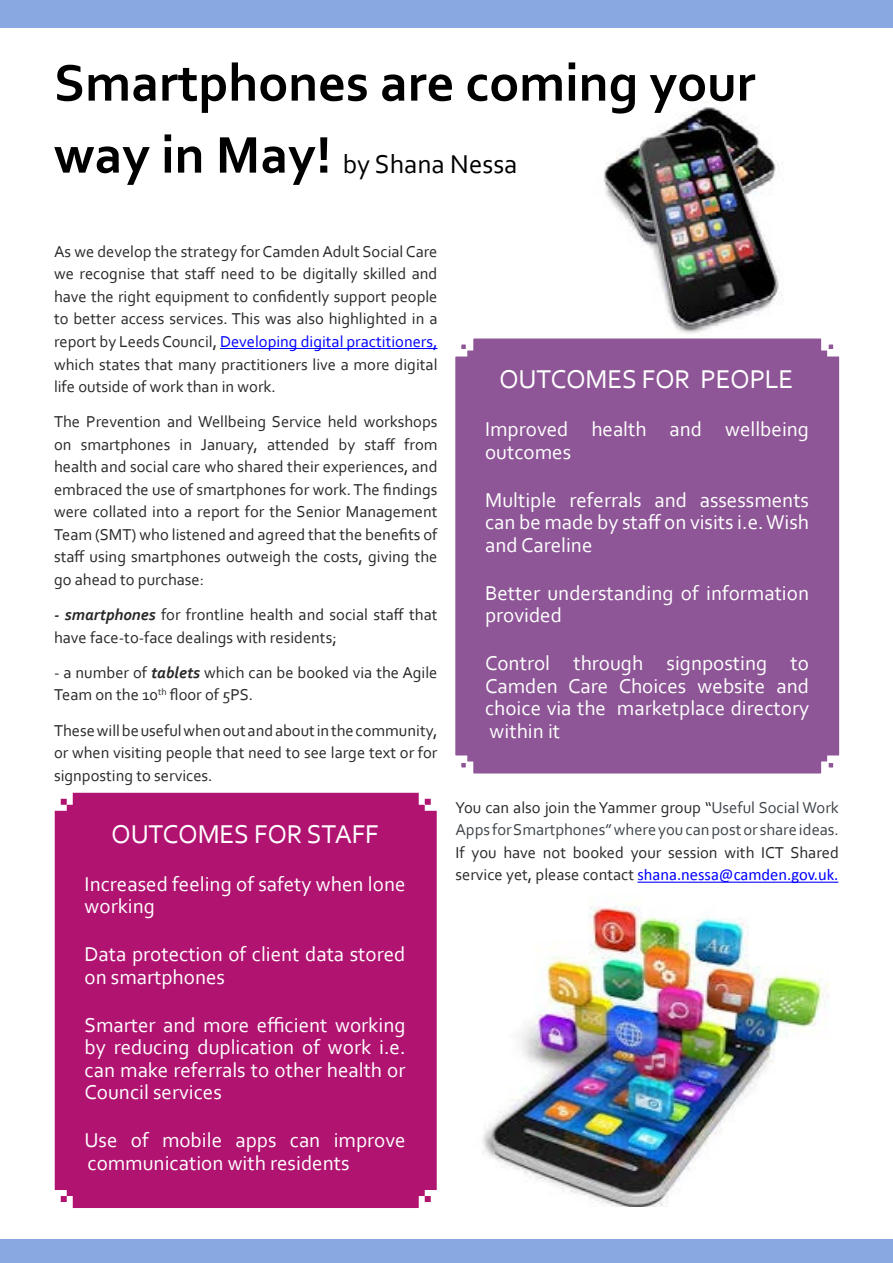
<style>
.page{position:relative;width:893px;height:1263px;background:#fff}
.page>*{position:absolute;margin:0;border:0;box-sizing:border-box;transform-origin:0 0}
.t1{font:700 54px "Corbel";color:#000}
.t2{font:27px "Corbel";letter-spacing:-.01em;color:#fff}
.t3{font:27px "Corbel";color:#000}
.t4{font:21px/22.5px "Corbel";color:#fff}
.t5{font:16.5px/22.5px "Corbel";color:#292829;text-align:justify}
.t6{font:16.5px/22.5px "Corbel";color:#3e444a}
.t7{font:16.5px "Calibri";color:#00f}
.s1{font-weight:700;font-size:54px}
.s2{color:#00f}
.s3{font-weight:700;font-style:italic}
.s4{color:#292829}
.s5{font-family:"Corbel";color:#292829}
</style>
<div class="page">
<div style="left:0;top:0;width:893px;height:28px;background:#89a8e1"></div>
<div style="left:0;top:1239px;width:893px;height:24px;background:#89a8e1"></div>
<img style="left:603px;top:107px;width:177px;height:227px">
<hr style="left:220px;top:348px;width:217px;height:1px;background:#00f">
<hr style="left:637px;top:882px;width:201px;height:1px;background:#00f">
<div style="left:55px;top:793px;width:382px;height:415px;background:#b11371"></div>
<div style="left:455px;top:338px;width:385px;height:436px;background:#8e5697"></div>
<img style="left:482px;top:904px;width:347px;height:302px">
<h1 class="t1" style="left:54px;top:49px;width:703px">Smartphones are coming your</h1>
<h2 class="t3" style="left:54px;top:147px;width:465px"><span class="s1">way in May!</span> by Shana Nessa</h2>
<p class="t5" style="left:54px;top:240px;width:385px">As we develop the strategy for Camden Adult Social Care we recognise that staff need to be digitally skilled and have the right equipment to confidently support people to better access services. This was also highlighted in a report by Leeds Council, <span class="s2">Developing digital practitioners, </span>which states that many practitioners live a more digital life outside of work than in work.</p>
<p class="t5" style="left:54px;top:410px;width:385px">The Prevention and Wellbeing Service held workshops on smartphones in January, attended by staff from health and social care who shared their experiences, and embraced the use of smartphones for work. The findings were collated into a report for the Senior Management Team (SMT) who listened and agreed that the benefits of staff using smartphones outweigh the costs, giving the go ahead to purchase:</p>
<p class="t5" style="left:54px;top:603px;width:385px"><span class="s3">- smartphones</span> for frontline health and social staff that have face-to-face dealings with residents;</p>
<p class="t5" style="left:54px;top:661px;width:385px">- a number of <span class="s3">tablets</span> which can be booked via the Agile<br>Team on the 10<sup>th</sup> floor of 5PS.</p>
<p class="t5" style="left:54px;top:718px;width:385px">These will be useful when out and about in the community, or when visiting people that need to see large text or for signposting to services.</p>
<h2 class="t2" style="left:111px;top:817px;width:269px">OUTCOMES FOR STAFF</h2>
<p class="t4" style="left:85px;top:872px;width:323px">Increased feeling of safety when lone working</p>
<p class="t4" style="left:85px;top:942px;width:323px">Data protection of client data stored on smartphones</p>
<p class="t4" style="left:85px;top:1013px;width:323px;text-align:justify">Smarter and more efficient working by reducing duplication of work i.e. can make referrals to other health or Council services</p>
<p class="t4" style="left:85px;top:1128px;width:323px">Use of mobile apps can improve communication with residents</p>
<h2 class="t2" style="left:499px;top:363px;width:296px">OUTCOMES FOR PEOPLE</h2>
<p class="t4" style="left:485px;top:418px;width:326px">Improved health and wellbeing outcomes</p>
<p class="t4" style="left:485px;top:488px;width:325px;text-align:justify">Multiple referrals and assessments can be made by staff on visits i.e. Wish and Careline</p>
<p class="t4" style="left:485px;top:581px;width:325px">Better understanding of information provided</p>
<p class="t4" style="left:485px;top:652px;width:326px;text-align:justify">Control through signposting to Camden Care Choices website and choice via the marketplace directory within it</p>
<p class="t6" style="left:455px;top:796px;width:385px"><span class="s4">You can also join the Yammer group “</span>Useful Social Work<br>Apps for Smartphones” where you can post or share ideas.</p>
<p class="t5" style="left:455px;top:841px;width:385px">If you have not booked your session with ICT Shared</p>
<p class="t7" style="left:455px;top:864px;width:384px"><span class="s5">service yet, please contact</span> shana.nessa@camden.gov.uk.</p>
</div>
